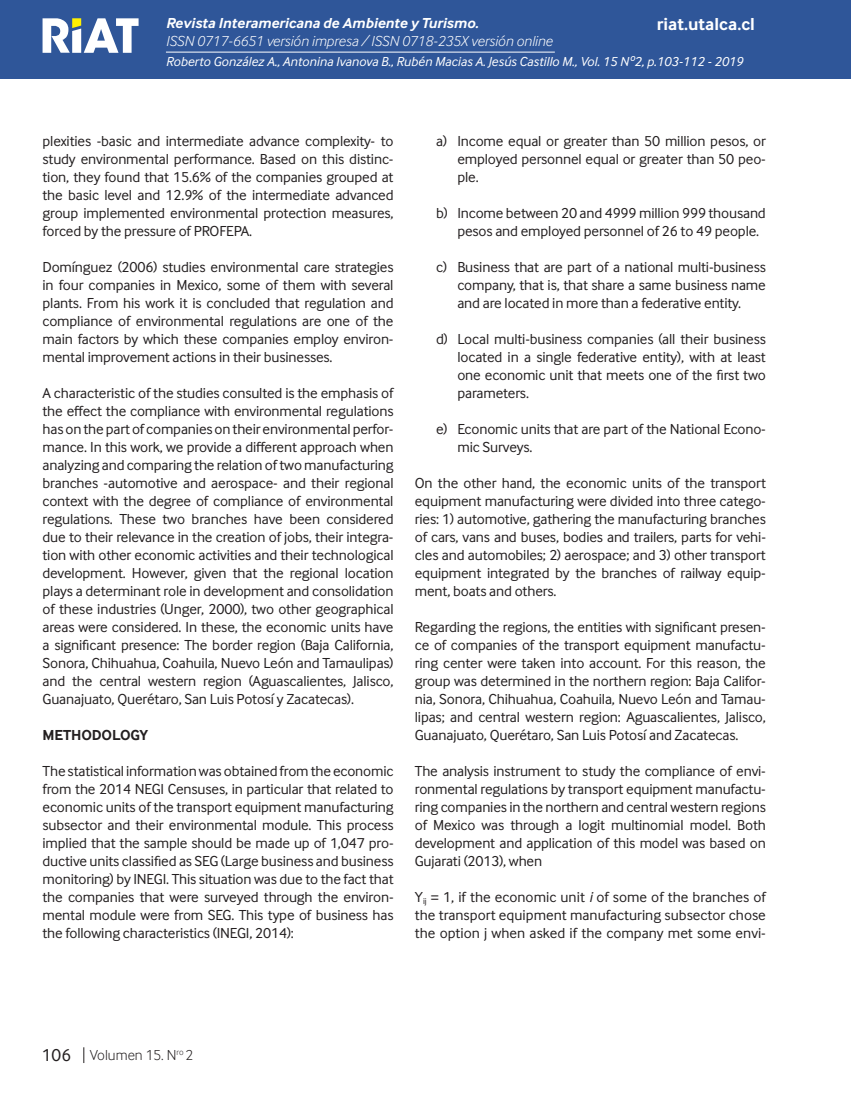
<style>
.page{position:relative;width:851px;height:1106px;background:#fff}
.page>*{position:absolute;margin:0;border:0;box-sizing:border-box;transform-origin:0 0}
.t1{font:700 18px "Inter Face";color:#fff}
.t2{font:15px/18px "Inter Face";letter-spacing:-.01em;color:#231f20;text-align:justify}
.t3{font:italic 300 15px "Inter Face";color:#fff}
.t4{font:italic 700 15px "Inter Face";color:#fff}
.t5{font:300 15px "Inter Face";color:#231f20}
.t6{font:700 15px "Inter Face";letter-spacing:-.01em;color:#231f20}
.t7{font:italic 13.5px "Inter Face";color:#fff}
.s1{font-style:italic}
.s2{font-weight:400;font-size:18px}
</style>
<div class="page">
<div style="left:0;top:0;width:850px;height:79px;background:#2f5699"></div>
<hr style="left:850px;top:0;width:1px;height:79px;background:#2f5699">
<hr style="left:166px;top:52px;width:388px;height:1px;background:#fff">
<svg style="left:43px;top:18px;width:95px;height:35px"></svg>
<svg style="left:83px;top:1047px;width:1px;height:16px"></svg>
<p class="t4" style="left:166px;top:15px;width:314px">Revista Interamericana de Ambiente y Turismo.</p>
<p class="t3" style="left:166px;top:33px;width:388px">ISSN 0717-6651 versión impresa / ISSN 0718-235X versión online</p>
<p class="t1" style="left:656px;top:14px;width:99px">riat.utalca.cl</p>
<p class="t7" style="left:166px;top:54px;width:578px">Roberto González A., Antonina Ivanova B., Rubén Macias A. Jesús Castillo M., Vol. 15 Nº2, p.103-112 - 2019</p>
<p class="t2" style="left:43px;top:132px;width:352px">plexities -basic and intermediate advance complexity- to study environmental performance. Based on this distinc&shy;tion, they found that 15.6% of the companies grouped at the basic level and 12.9% of the intermediate advanced group implemented environmental protection measures, forced by the pressure of PROFEPA.</p>
<p class="t2" style="left:43px;top:258px;width:352px">Domínguez (2006) studies environmental care strategies in four companies in Mexico, some of them with several plants. From his work it is concluded that regulation and compliance of environmental regulations are one of the main factors by which these companies employ environ&shy;mental improvement actions in their businesses.</p>
<p class="t2" style="left:43px;top:384px;width:352px">A characteristic of the studies consulted is the emphasis of the effect the compliance with environmental regulations has on the part of companies on their environmental perfor&shy;mance. In this work, we provide a different approach when analyzing and comparing the relation of two manufacturing branches -automotive and aerospace- and their regional context with the degree of compliance of environmental regulations. These two branches have been considered due to their relevance in the creation of jobs, their integra&shy;tion with other economic activities and their technological development. However, given that the regional location plays a determinant role in development and consolidation of these industries (Unger, 2000), two other geographical areas were considered. In these, the economic units have a significant presence: The border region (Baja California, Sonora, Chihuahua, Coahuila, Nuevo León and Tamaulipas) and the central western region (Aguascalientes, Jalisco, Guanajuato, Querétaro, San Luis Potosí y Zacatecas).</p>
<p class="t6" style="left:43px;top:726px;width:107px">METHODOLOGY</p>
<p class="t2" style="left:43px;top:762px;width:352px">The statistical information was obtained from the economic from the 2014 NEGI Censuses, in particular that related to economic units of the transport equipment manufacturing subsector and their environmental module. This process implied that the sample should be made up of 1,047 pro&shy;ductive units classified as SEG (Large business and business monitoring) by INEGI. This situation was due to the fact that the companies that were surveyed through the environ&shy;mental module were from SEG. This type of business has the following characteristics (INEGI, 2014):</p>
<p class="t2" style="left:457px;top:132px;width:310px;text-indent:-21px">a) Income equal or greater than 50 million pesos, or employed personnel equal or greater than 50 peo&shy;ple.</p>
<p class="t2" style="left:457px;top:204px;width:310px;text-indent:-21px">b) Income between 20 and 4999 million 999 thousand pesos and employed personnel of 26 to 49 people.</p>
<p class="t2" style="left:457px;top:258px;width:310px;text-indent:-21px">c) Business that are part of a national multi-business company, that is, that share a same business name and are located in more than a federative entity.</p>
<p class="t2" style="left:457px;top:330px;width:310px;text-indent:-21px">d) Local multi-business companies (all their business located in a single federative entity), with at least one economic unit that meets one of the first two parameters.</p>
<p class="t2" style="left:457px;top:420px;width:310px;text-indent:-21px">e) Economic units that are part of the National Econo&shy;mic Surveys.</p>
<p class="t2" style="left:415px;top:474px;width:352px">On the other hand, the economic units of the transport equipment manufacturing were divided into three catego&shy;ries: 1) automotive, gathering the manufacturing branches of cars, vans and buses, bodies and trailers, parts for vehi&shy;cles and automobiles; 2) aerospace; and 3) other transport equipment integrated by the branches of railway equip&shy;ment, boats and others.</p>
<p class="t2" style="left:415px;top:618px;width:352px">Regarding the regions, the entities with significant presen&shy;ce of companies of the transport equipment manufactu&shy;ring center were taken into account. For this reason, the group was determined in the northern region: Baja Califor&shy;nia, Sonora, Chihuahua, Coahuila, Nuevo León and Tamau&shy;lipas; and central western region: Aguascalientes, Jalisco, Guanajuato, Querétaro, San Luis Potosí and Zacatecas.</p>
<p class="t2" style="left:415px;top:762px;width:352px">The analysis instrument to study the compliance of envi&shy;ronmental regulations by transport equipment manufactu&shy;ring companies in the northern and central western regions of Mexico was through a logit multinomial model. Both development and application of this model was based on Gujarati (2013), when</p>
<p class="t2" style="left:415px;top:888px;width:352px">Y<sub>ij</sub> = 1, if the economic unit <span class="s1">i</span> of some of the branches of the transport equipment manufacturing subsector chose the option j when asked if the company met some envi-</p>
<p class="t5" style="left:42px;top:1046px;width:153px"><span class="s2">106</span> Volumen 15. N<sup>ro</sup> 2</p>
</div>
